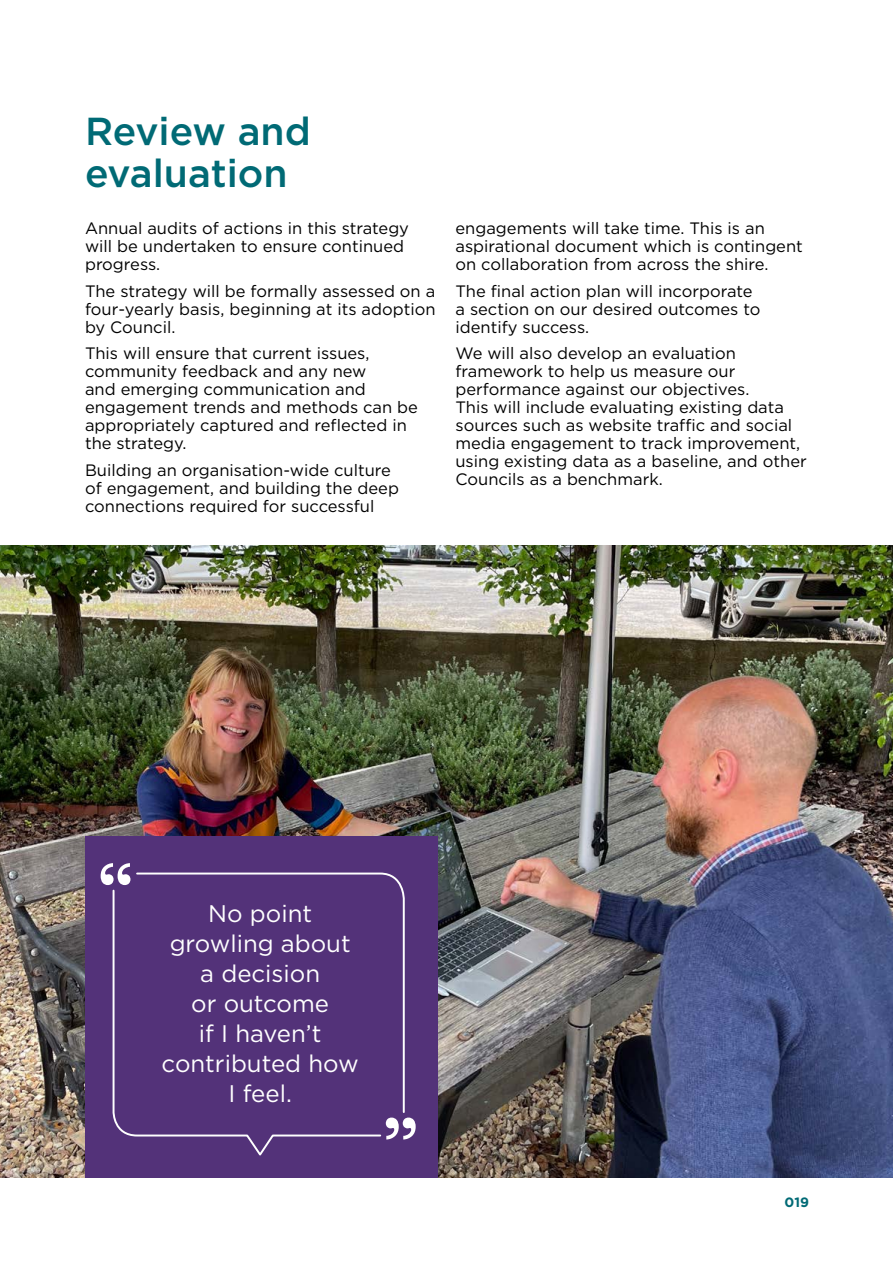
<style>
.page{position:relative;width:893px;height:1263px;background:#fff}
.page>*{position:absolute;margin:0;border:0;box-sizing:border-box;transform-origin:0 0}
._1_Heading{font:500 39px/42px "Gotham";color:#006a75}
.Intro_copy{font:24px/30px "Gotham";color:#fff;text-align:center}
.List_bullets{font:16.5px/18px "Gotham";color:#000}
.Body_Copy{font:700 13.5px "Gotham";color:#006a75}
</style>
<div class="page">
<img style="left:0;top:546px;width:893px;height:632px">
<div style="left:85px;top:837px;width:352px;height:341px;background:#533279"></div>
<svg style="left:101px;top:863px;width:29px;height:22px"></svg>
<svg style="left:386px;top:1117px;width:30px;height:22px"></svg>
<svg style="left:112px;top:889px;width:270px;height:267px"></svg>
<svg style="left:135px;top:872px;width:270px;height:242px"></svg>
<p class="_1_Heading" style="left:85px;top:109px;width:227px">Review and evaluation</p>
<p class="List_bullets" style="left:85px;top:219px;width:325px">Annual audits of actions in this strategy will be undertaken to ensure continued progress.</p>
<p class="List_bullets" style="left:85px;top:282px;width:352px;text-align:justify">The strategy will be formally assessed on a four-yearly basis, beginning at its adoption by Council.</p>
<p class="List_bullets" style="left:85px;top:344px;width:334px">This will ensure that current issues, community feedback and any new<br>and emerging communication and engagement trends and methods can be appropriately captured and reflected in the strategy.</p>
<p class="List_bullets" style="left:85px;top:461px;width:315px">Building an organisation-wide culture of engagement, and building the deep connections required for successful</p>
<p class="List_bullets" style="left:455px;top:219px;width:349px">engagements will take time. This is an aspirational document which is contingent on collaboration from across the shire.</p>
<p class="List_bullets" style="left:455px;top:282px;width:306px">The final action plan will incorporate a section on our desired outcomes to identify success.</p>
<p class="List_bullets" style="left:455px;top:344px;width:353px">We will also develop an evaluation framework to help us measure our performance against our objectives.<br>This will include evaluating existing data sources such as website traffic and social media engagement to track improvement, using existing data as a baseline, and other Councils as a benchmark.</p>
<p class="Intro_copy" style="left:162px;top:898px;width:199px">No point growling about a decision<br>or outcome<br>if I haven’t contributed how<br>I feel.</p>
<p class="Body_Copy" style="left:785px;top:1194px;width:26px">019</p>
</div>
